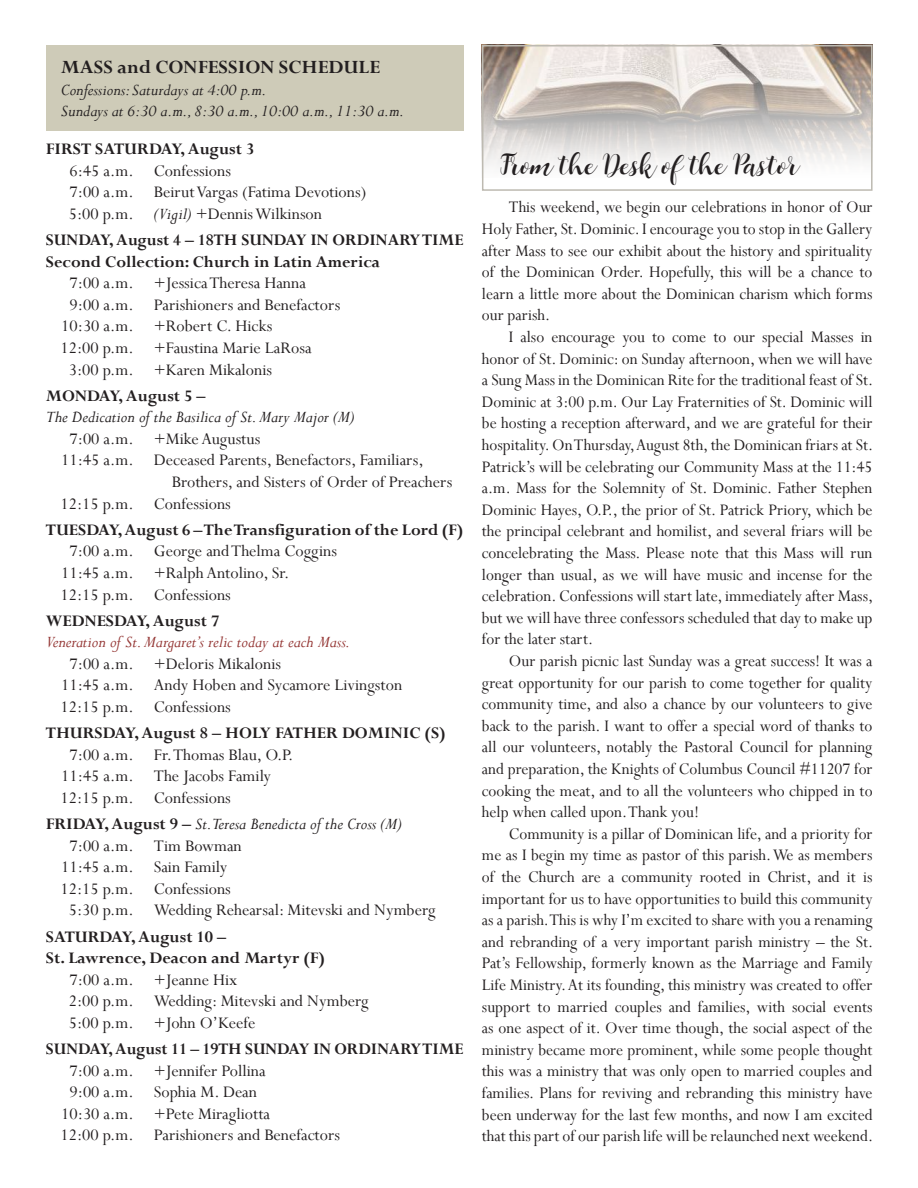
<style>
.page{position:relative;width:918px;height:1188px;background:#fff}
.page>*{position:absolute;margin:0;border:0;box-sizing:border-box;transform-origin:0 0}
.t1{font:31.5px "Boulevard";color:#231f20}
.t2{font:700 20.85px "Perpetua";color:#231f20}
.t3{font:18px/21.6px "Perpetua";color:#231f20;text-align:justify;scale:.96 1}
.t4{font:18px/21.6px "Perpetua";color:#231f20}
.t5{font:700 18px/21.6px "Perpetua";color:#231f20}
.t6{font:italic 18px "Perpetua";color:#231f20}
.t7{font:italic 18px "Perpetua";color:#943634}
.t8{font:italic 17.85px/21.5px "Perpetua";color:#231f20}
.s1{font-style:italic}
.s2{font-weight:700;font-style:normal}
</style>
<div class="page">
<img style="left:485px;top:48px;width:385px;height:119px">
<div style="left:46px;top:45px;width:418px;height:86px;background:#cecbb8"></div>
<div style="left:482px;top:45px;width:391px;height:146px;border:2px solid #bdbab1"></div>
<p class="t2" style="left:61px;top:54px;width:321px">MASS and CONFESSION SCHEDULE</p>
<p class="t8" style="left:61px;top:78px;width:345px">Confessions:Saturdays at 4:00 p.m.<br>Sundays at 6:30 a.m., 8:30 a.m.,10:00 a.m., 11:30 a.m.</p>
<p class="t5" style="left:46px;top:138px;width:210px">FIRST SATURDAY, August 3</p>
<p class="t4" style="left:69px;top:159px;width:299px">6:45 a.m. Confessions<br>7:00 a.m. Beirut Vargas (Fatima Devotions)<br>5:00 p.m. <span class="s1">(Vigil)</span> +Dennis Wilkinson</p>
<p class="t5" style="left:46px;top:229px;width:419px">SUNDAY, August 4 – 18TH SUNDAY IN ORDINARY TIME<br>Second Collection: Church in Latin America</p>
<p class="t4" style="left:70px;top:272px;width:238px">7:00 a.m. +Jessica Theresa Hanna</p>
<p class="t4" style="left:70px;top:293px;width:272px">9:00 a.m. Parishioners and Benefactors</p>
<p class="t4" style="left:61px;top:315px;width:213px">10:30 a.m. +Robert C. Hicks</p>
<p class="t4" style="left:61px;top:337px;width:253px">12:00 p.m. +Faustina Marie LaRosa</p>
<p class="t4" style="left:69px;top:358px;width:205px">3:00 p.m. +Karen Mikalonis</p>
<p class="t5" style="left:46px;top:384px;width:161px">MONDAY, August 5 –</p>
<p class="t6" style="left:46px;top:406px;width:310px">The Dedication of the Basilica of St. Mary Major (M)</p>
<p class="t4" style="left:70px;top:427px;width:192px">7:00 a.m. +Mike Augustus</p>
<p class="t4" style="left:61px;top:449px;width:364px">11:45 a.m. Deceased Parents, Benefactors, Familiars,</p>
<p class="t4" style="left:172px;top:471px;width:282px">Brothers, and Sisters of Order of Preachers</p>
<p class="t4" style="left:61px;top:492px;width:172px">12:15 p.m. Confessions</p>
<p class="t5" style="left:46px;top:518px;width:419px">TUESDAY, August 6 – The Transfiguration of the Lord (F)</p>
<p class="t4" style="left:61px;top:540px;width:278px;text-indent:9px">7:00 a.m. George and Thelma Coggins<br>11:45 a.m. +Ralph Antolino, Sr.<br>12:15 p.m. Confessions</p>
<p class="t5" style="left:46px;top:609px;width:175px">WEDNESDAY, August 7</p>
<p class="t7" style="left:46px;top:631px;width:306px">Veneration of St. Margaret’s relic today at each Mass.</p>
<p class="t4" style="left:61px;top:652px;width:343px;text-indent:9px">7:00 a.m. +Deloris Mikalonis<br>11:45 a.m. Andy Hoben and Sycamore Livingston<br>12:15 p.m. Confessions</p>
<p class="t5" style="left:46px;top:722px;width:401px">THURSDAY, August 8 – HOLY FATHER DOMINIC (S)</p>
<p class="t4" style="left:61px;top:743px;width:234px;text-indent:9px">7:00 a.m. Fr. Thomas Blau, O.P.<br>11:45 a.m. The Jacobs Family<br>12:15 p.m. Confessions</p>
<p class="t6" style="left:46px;top:813px;width:358px"><span class="s2">FRIDAY, August 9 –</span> St.Teresa Benedicta of the Cross (M)</p>
<p class="t4" style="left:70px;top:834px;width:174px">7:00 a.m. Tim Bowman</p>
<p class="t4" style="left:61px;top:856px;width:168px">11:45 a.m. Sain Family</p>
<p class="t4" style="left:61px;top:877px;width:172px">12:15 p.m. Confessions</p>
<p class="t4" style="left:69px;top:899px;width:368px">5:30 p.m. Wedding Rehearsal: Mitevski and Nymberg</p>
<p class="t5" style="left:46px;top:925px;width:281px">SATURDAY, August 10 –<br>St. Lawrence, Deacon and Martyr (F)</p>
<p class="t4" style="left:69px;top:968px;width:302px">7:00 a.m. +Jeanne Hix<br>2:00 p.m. Wedding: Mitevski and Nymberg<br>5:00 p.m. +John O’Keefe</p>
<p class="t5" style="left:46px;top:1038px;width:419px">SUNDAY, August 11 – 19TH SUNDAY IN ORDINARY TIME</p>
<p class="t4" style="left:70px;top:1059px;width:198px">7:00 a.m. +Jennifer Pollina</p>
<p class="t4" style="left:70px;top:1081px;width:189px">9:00 a.m. Sophia M. Dean</p>
<p class="t4" style="left:61px;top:1102px;width:210px">10:30 a.m. +Pete Miragliotta</p>
<p class="t4" style="left:61px;top:1124px;width:281px">12:00 p.m. Parishioners and Benefactors</p>
<h1 class="t1" style="left:498px;top:145px;width:304px">From the Desk of the Pastor</h1>
<p class="t3" style="left:482px;top:196px;width:408px;text-indent:27px">This weekend, we begin our celebrations in honor of Our Holy Father, St. Dominic. I encourage you to stop in the Gallery after Mass to see our exhibit about the history and spirituality of the Dominican Order. Hopefully, this will be a chance to learn a little more about the Dominican charism which forms our parish.</p>
<p class="t3" style="left:482px;top:326px;width:409px;text-indent:27px">I also encourage you to come to our special Masses in honor of St. Dominic: on Sunday afternoon, when we will have a Sung Mass in the Dominican Rite for the traditional feast of St.<br>Dominic at 3:00 p.m. Our Lay Fraternities of St. Dominic will be hosting a reception afterward, and we are grateful for their hospitality. On Thursday, August 8th, the Dominican friars at St.<br>Patrick’s will be celebrating our Community Mass at the 11:45 a.m. Mass for the Solemnity of St. Dominic. Father Stephen Dominic Hayes, O.P., the prior of St. Patrick Priory, which be the principal celebrant and homilist, and several friars will be concelebrating the Mass. Please note that this Mass will run longer than usual, as we will have music and incense for the celebration. Confessions will start late, immediately after Mass, but we will have three confessors scheduled that day to make up for the later start.</p>
<p class="t3" style="left:482px;top:650px;width:408px;text-indent:27px">Our parish picnic last Sunday was a great success! It was a great opportunity for our parish to come together for quality community time, and also a chance by our volunteers to give back to the parish. I want to offer a special word of thanks to all our volunteers, notably the Pastoral Council for planning and preparation, the Knights of Columbus Council #11207 for cooking the meat, and to all the volunteers who chipped in to help when called upon. Thank you!</p>
<p class="t3" style="left:482px;top:822px;width:409px;text-indent:27px">Community is a pillar of Dominican life, and a priority for me as I begin my time as pastor of this parish. We as members of the Church are a community rooted in Christ, and it is important for us to have opportunities to build this community as a parish. This is why I’m excited to share with you a renaming and rebranding of a very important parish ministry – the St.<br>Pat’s Fellowship, formerly known as the Marriage and Family Life Ministry. At its founding, this ministry was created to offer support to married couples and families, with social events as one aspect of it. Over time though, the social aspect of the ministry became more prominent, while some people thought this was a ministry that was only open to married couples and families. Plans for reviving and rebranding this ministry have been underway for the last few months, and now I am excited that this part of our parish life will be relaunched next weekend.</p>
</div>
